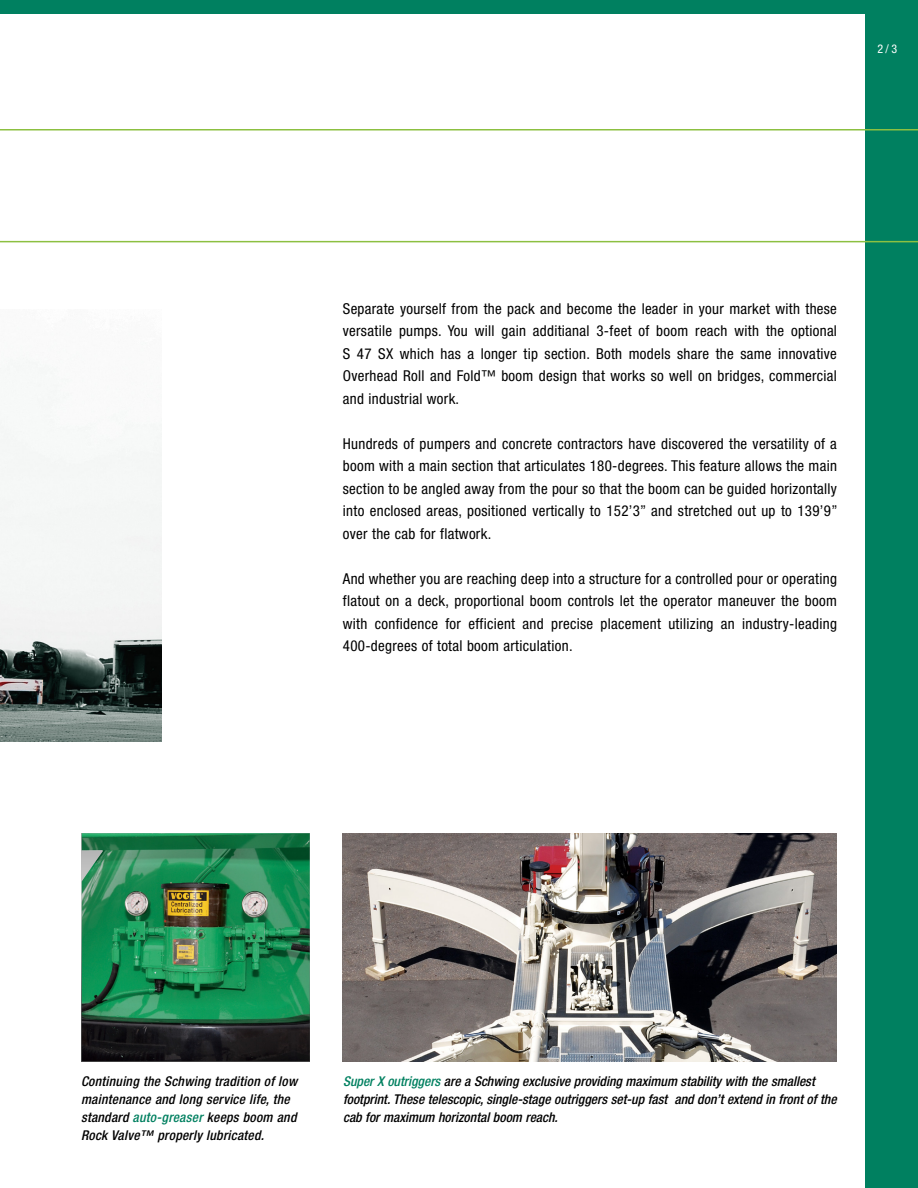
<style>
.page{position:relative;width:918px;height:1188px;background:#008060}
.page>*{position:absolute;margin:0;border:0;box-sizing:border-box;transform-origin:0 0}
.t1{font:condensed 15px/22.5px "Helvetica Neue";letter-spacing:.02em;color:#000;text-align:justify}
.t2{font:italic 500 condensed 13.5px/18px "Helvetica Neue";color:#000}
.t3{font:italic 500 condensed 13.5px/18px "Helvetica Neue";letter-spacing:.02em;color:#000}
.t4{font:condensed 12px "Helvetica Neue";color:#fff}
.s1{color:#008060}
</style>
<div class="page">
<div style="left:0;top:14px;width:864px;height:1174px;background:#fff"></div>
<svg style="left:0;top:129px;width:918px;height:113px"></svg>
<img style="left:343px;top:833px;width:494px;height:228px">
<img style="left:0;top:358px;width:161px;height:384px">
<img style="left:82px;top:833px;width:228px;height:228px">
<p class="t4" style="left:878px;top:42px;width:21px">2/3</p>
<p class="t1" style="left:343px;top:297px;width:496px">Separate yourself from the pack and become the leader in your market with these versatile pumps. You will gain additianal 3-feet of boom reach with the optional S 47 SX which has a longer tip section. Both models share the same innovative Overhead Roll and Fold™ boom design that works so well on bridges, commercial and industrial work.</p>
<p class="t1" style="left:343px;top:432px;width:496px">Hundreds of pumpers and concrete contractors have discovered the versatility of a boom with a main section that articulates 180-degrees. This feature allows the main section to be angled away from the pour so that the boom can be guided horizontally into enclosed areas, positioned vertically to 152’3” and stretched out up to 139’9” over the cab for flatwork.</p>
<p class="t1" style="left:343px;top:567px;width:496px">And whether you are reaching deep into a structure for a controlled pour or operating flatout on a deck, proportional boom controls let the operator maneuver the boom with confidence for efficient and precise placement utilizing an industry-leading 400-degrees of total boom articulation.</p>
<p class="t3" style="left:81px;top:1072px;width:218px">Continuing the Schwing tradition of low maintenance and long service life, the standard <span class="s1">auto-greaser</span> keeps boom and Rock Valve™ properly lubricated.</p>
<p class="t2" style="left:343px;top:1072px;width:495px"><span class="s1">Super X outriggers</span> are a Schwing exclusive providing maximum stability with the smallest footprint. These telescopic, single-stage outriggers set-up fast and don’t extend in front of the cab for maximum horizontal boom reach.</p>
</div>
